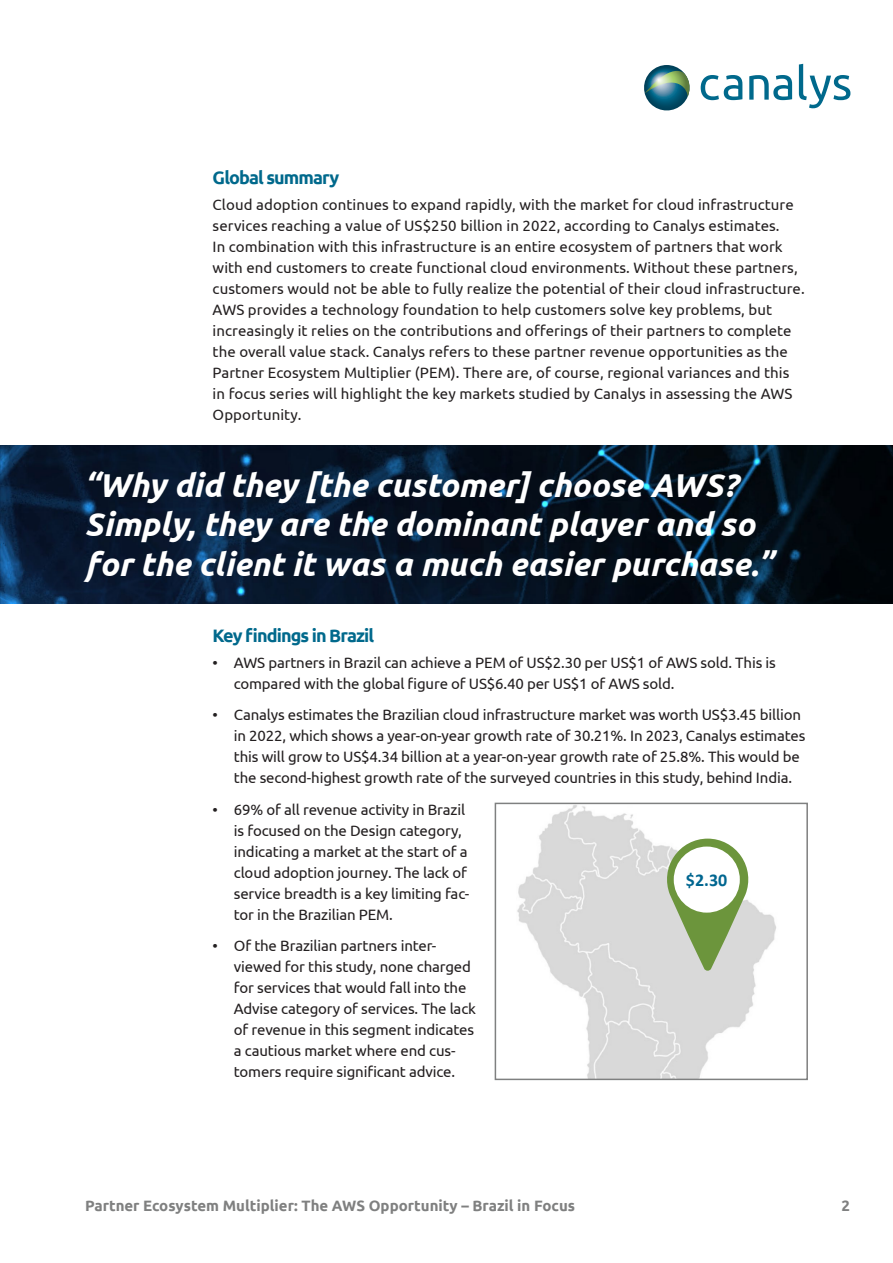
<style>
.page{position:relative;width:893px;height:1263px;background:#fff}
.page>*{position:absolute;margin:0;border:0;box-sizing:border-box;transform-origin:0 0}
.Subheading{font:italic 700 33px/39.6px "Ubuntu";color:#fff}
.Subheading2{font:700 18px "Ubuntu";letter-spacing:-.05em;color:#00698c}
.t1{font:700 18px "Calibri";color:#006690}
.Body_text{font:15px/21px "Ubuntu";letter-spacing:-.01em;color:#231f20}
.t2{font:700 15px "Ubuntu";color:#7f8080}
</style>
<div class="page">
<svg style="left:644px;top:65px;width:46px;height:46px"></svg>
<svg style="left:701px;top:75px;width:41px;height:25px"></svg>
<svg style="left:749px;top:75px;width:43px;height:25px"></svg>
<svg style="left:799px;top:64px;width:51px;height:44px"></svg>
<img style="left:0;top:446px;width:893px;height:157px">
<img style="left:517px;top:806px;width:259px;height:271px">
<svg style="left:665px;top:839px;width:85px;height:132px;background:#acbe97"></svg>
<div style="left:674px;top:846px;width:66px;height:67px;background:#fff;border-radius:50%"></div>
<div style="left:495px;top:803px;width:313px;height:277px;border:2px solid #7f8080"></div>
<p class="Subheading2" style="left:213px;top:167px;width:128px">Global summary</p>
<p class="Body_text" style="left:213px;top:194px;width:594px">Cloud adoption continues to expand rapidly, with the market for cloud infrastructure services reaching a value of US$250 billion in 2022, according to Canalys estimates.<br>In combination with this infrastructure is an entire ecosystem of partners that work with end customers to create functional cloud environments. Without these partners, customers would not be able to fully realize the potential of their cloud infrastructure.<br>AWS provides a technology foundation to help customers solve key problems, but increasingly it relies on the contributions and offerings of their partners to complete the overall value stack. Canalys refers to these partner revenue opportunities as the Partner Ecosystem Multiplier (PEM). There are, of course, regional variances and this in focus series will highlight the key markets studied by Canalys in assessing the AWS Opportunity.</p>
<p class="Subheading" style="left:85px;top:465px;width:690px">“Why did they [the customer] choose AWS?<br>Simply, they are the dominant player and so for the client it was a much easier purchase.”</p>
<p class="Subheading2" style="left:213px;top:624px;width:163px">Key findings in Brazil</p>
<p class="Body_text" style="left:234px;top:651px;width:543px;text-indent:-21px">• AWS partners in Brazil can achieve a PEM of US$2.30 per US$1 of AWS sold. This is compared with the global figure of US$6.40 per US$1 of AWS sold.</p>
<p class="Body_text" style="left:234px;top:704px;width:573px;text-indent:-21px">• Canalys estimates the Brazilian cloud infrastructure market was worth US$3.45 billion in 2022, which shows a year-on-year growth rate of 30.21%. In 2023, Canalys estimates this will grow to US$4.34 billion at a year-on-year growth rate of 25.8%. This would be the second-highest growth rate of the surveyed countries in this study, behind India.</p>
<p class="Body_text" style="left:234px;top:798px;width:237px;text-indent:-21px">• 69% of all revenue activity in Brazil is focused on the Design category, indicating a market at the start of a cloud adoption journey. The lack of service breadth is a key limiting fac&shy;tor in the Brazilian PEM.</p>
<p class="Body_text" style="left:234px;top:935px;width:244px;text-indent:-21px">• Of the Brazilian partners inter&shy;viewed for this study, none charged for services that would fall into the Advise category of services. The lack of revenue in this segment indicates a cautious market where end cus&shy;tomers require significant advice.</p>
<p class="t1" style="left:686px;top:867px;width:43px">$2.30</p>
<p class="t2" style="left:85px;top:1196px;width:492px">Partner Ecosystem Multiplier: The AWS Opportunity – Brazil in Focus</p>
<p class="t2" style="left:842px;top:1196px;width:10px">2</p>
</div>
